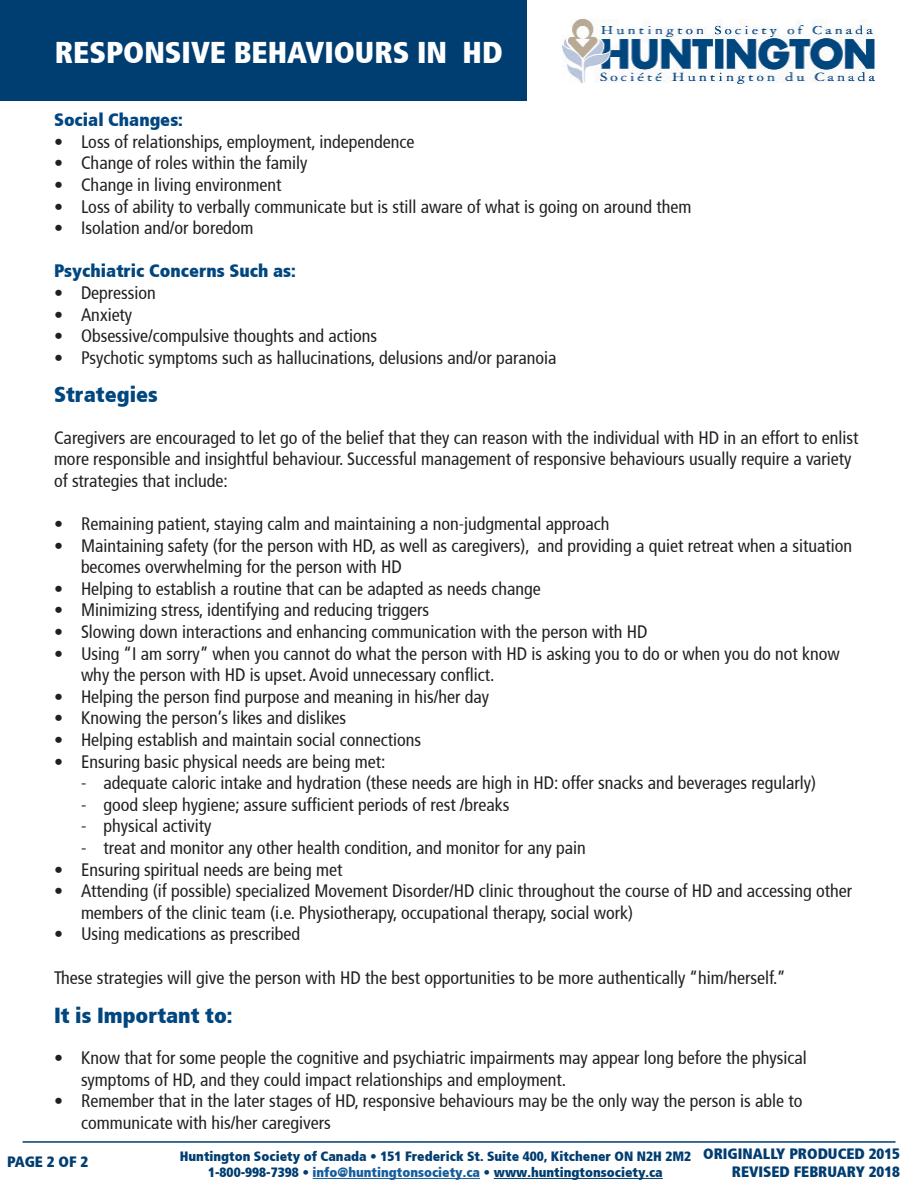
<style>
.page{position:relative;width:918px;height:1188px;background:#fff}
.page>*{position:absolute;margin:0;border:0;box-sizing:border-box;transform-origin:0 0}
.t1{font:900 condensed 30px "Frutiger";color:#fff}
.t2{font:900 condensed 21.75px "Frutiger";color:#00467f}
.t3{font:condensed 18px/21.6px "Frutiger";color:#231f20}
.t4{font:900 condensed 18px "Frutiger";color:#00467f}
.t5{font:900 condensed 15px "Frutiger";color:#003d71}
.t6{font:900 condensed 13.5px "Frutiger";color:#003d71}
.s1{color:#175d9e}
</style>
<div class="page">
<hr style="left:22px;top:1141px;width:874px;height:2px;background:#003d71">
<div style="left:0;top:0;width:526px;height:101px;background:#003d71"></div>
<img style="left:563px;top:20px;width:311px;height:63px">
<hr style="left:313px;top:1178px;width:167px;height:1px;background:#175d9e">
<hr style="left:494px;top:1178px;width:169px;height:1px;background:#003d71">
<p class="t1" style="left:55px;top:34px;width:449px">RESPONSIVE BEHAVIOURS IN HD</p>
<p class="t4" style="left:54px;top:109px;width:131px">Social Changes:</p>
<p class="t3" style="left:54px;top:131px;width:362px">• Loss of relationships, employment, independence</p>
<p class="t3" style="left:54px;top:152px;width:255px">• Change of roles within the family</p>
<p class="t3" style="left:54px;top:174px;width:229px">• Change in living environment</p>
<p class="t3" style="left:54px;top:196px;width:639px">• Loss of ability to verbally communicate but is still aware of what is going on around them</p>
<p class="t3" style="left:54px;top:217px;width:201px">• Isolation and/or boredom</p>
<p class="t4" style="left:54px;top:260px;width:243px">Psychiatric Concerns Such as:</p>
<p class="t3" style="left:54px;top:282px;width:103px">• Depression</p>
<p class="t3" style="left:54px;top:304px;width:80px">• Anxiety</p>
<p class="t3" style="left:54px;top:325px;width:325px">• Obsessive/compulsive thoughts and actions</p>
<p class="t3" style="left:54px;top:347px;width:504px">• Psychotic symptoms such as hallucinations, delusions and/or paranoia</p>
<p class="t2" style="left:54px;top:381px;width:105px">Strategies</p>
<p class="t3" style="left:54px;top:427px;width:806px">Caregivers are encouraged to let go of the belief that they can reason with the individual with HD in an effort to enlist more responsible and insightful behaviour. Successful management of responsive behaviours usually require a variety of strategies that include:</p>
<p class="t3" style="left:54px;top:513px;width:557px">• Remaining patient, staying calm and maintaining a non-judgmental approach</p>
<p class="t3" style="left:81px;top:535px;width:773px;text-indent:-27px">• Maintaining safety (for the person with HD, as well as caregivers), and providing a quiet retreat when a situation becomes overwhelming for the person with HD</p>
<p class="t3" style="left:54px;top:578px;width:488px">• Helping to establish a routine that can be adapted as needs change</p>
<p class="t3" style="left:54px;top:599px;width:377px">• Minimizing stress, identifying and reducing triggers</p>
<p class="t3" style="left:54px;top:621px;width:595px">• Slowing down interactions and enhancing communication with the person with HD</p>
<p class="t3" style="left:81px;top:643px;width:760px;text-indent:-27px">• Using “I am sorry” when you cannot do what the person with HD is asking you to do or when you do not know why the person with HD is upset. Avoid unnecessary conflict.</p>
<p class="t3" style="left:54px;top:686px;width:437px">• Helping the person find purpose and meaning in his/her day</p>
<p class="t3" style="left:54px;top:707px;width:294px">• Knowing the person’s likes and dislikes</p>
<p class="t3" style="left:54px;top:729px;width:369px">• Helping establish and maintain social connections</p>
<p class="t3" style="left:54px;top:751px;width:333px">• Ensuring basic physical needs are being met:</p>
<p class="t3" style="left:81px;top:772px;width:737px">- adequate caloric intake and hydration (these needs are high in HD: offer snacks and beverages regularly)</p>
<p class="t3" style="left:81px;top:794px;width:430px">- good sleep hygiene; assure sufficient periods of rest /breaks</p>
<p class="t3" style="left:81px;top:815px;width:132px">- physical activity</p>
<p class="t3" style="left:81px;top:837px;width:506px">- treat and monitor any other health condition, and monitor for any pain</p>
<p class="t3" style="left:54px;top:859px;width:290px">• Ensuring spiritual needs are being met</p>
<p class="t3" style="left:81px;top:880px;width:773px;text-indent:-27px">• Attending (if possible) specialized Movement Disorder/HD clinic throughout the course of HD and accessing other members of the clinic team (i.e. Physiotherapy, occupational therapy, social work)</p>
<p class="t3" style="left:54px;top:923px;width:248px">• Using medications as prescribed</p>
<p class="t3" style="left:54px;top:967px;width:733px">These strategies will give the person with HD the best opportunities to be more authentically “him/herself.”</p>
<p class="t2" style="left:54px;top:1002px;width:180px">It is Important to:</p>
<p class="t3" style="left:81px;top:1047px;width:727px;text-indent:-27px">• Know that for some people the cognitive and psychiatric impairments may appear long before the physical symptoms of HD, and they could impact relationships and employment.</p>
<p class="t3" style="left:81px;top:1090px;width:723px;text-indent:-27px">• Remember that in the later stages of HD, responsive behaviours may be the only way the person is able to communicate with his/her caregivers</p>
<p class="t6" style="left:180px;top:1148px;width:513px">Huntington Society of Canada • 151 Frederick St. Suite 400, Kitchener ON N2H 2M2</p>
<p class="t6" style="left:208px;top:1164px;width:456px">1-800-998-7398 • <span class="s1">info@huntingtonsociety.ca</span> • www.huntingtonsociety.ca</p>
<p class="t5" style="left:732px;top:1162px;width:170px">REVISED FEBRUARY 2018</p>
<p class="t5" style="left:703px;top:1145px;width:198px">ORIGINALLY PRODUCED 2015</p>
<p class="t5" style="left:7px;top:1152px;width:83px">PAGE 2 OF 2</p>
</div>
